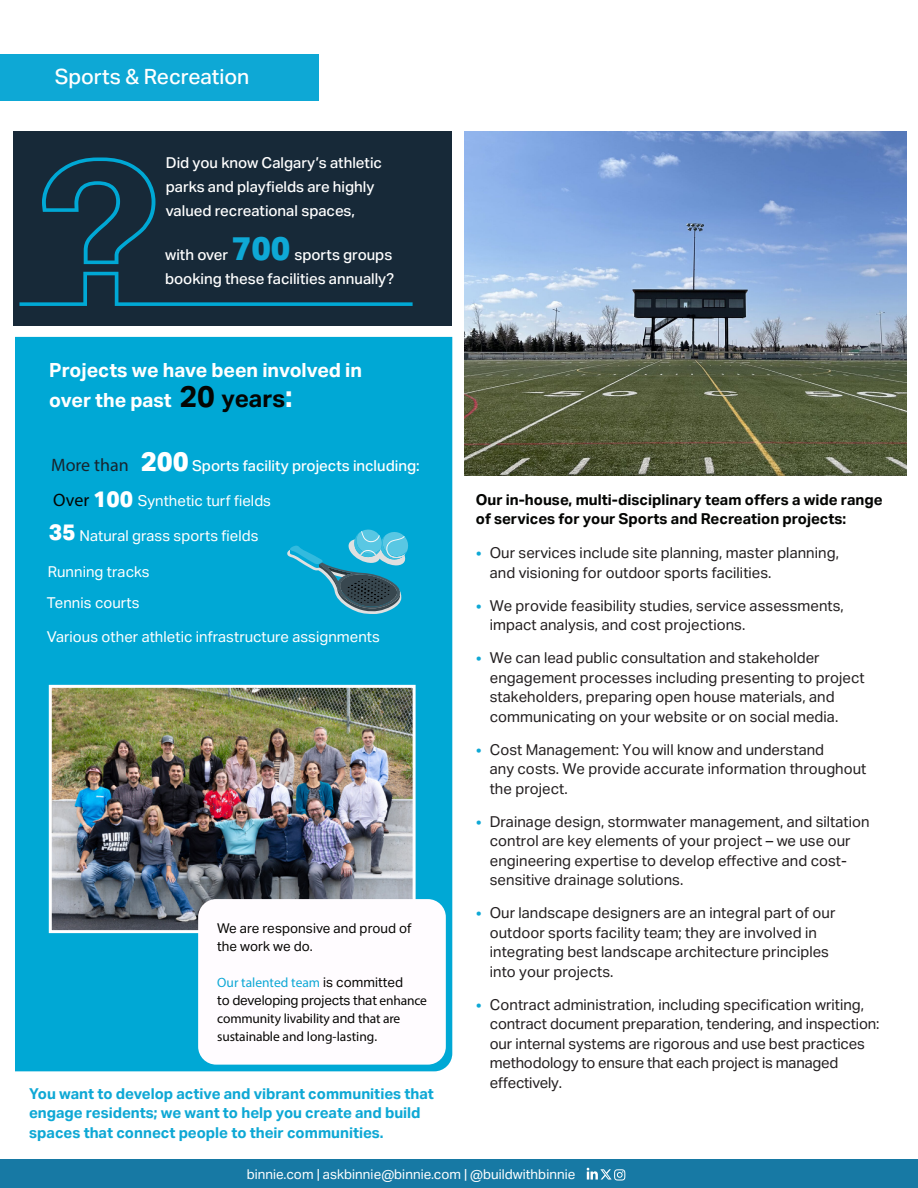
<style>
.page{position:relative;width:918px;height:1188px;background:#fff}
.page>*{position:absolute;margin:0;border:0;box-sizing:border-box;transform-origin:0 0}
.t1{font:800 33px "Aktiv Grotesk";color:#0ea8d5}
.t2{font:800 27px "Aktiv Grotesk";color:#fff}
.t3{font:800 22.5px "Aktiv Grotesk";color:#fff}
.t4{font:500 21px "Aktiv Grotesk";color:#fff}
.t5{font:700 19.5px/30px "Aktiv Grotesk";color:#fff}
.t6{font:18px "Myriad Pro";color:#17242e}
.t7{font:18px "Myriad Pro";color:#040503}
.t8{font:15px/19.5px "Aktiv Grotesk";color:#231f20}
.t9{font:500 15px/24px "Aktiv Grotesk";color:#fff}
.t10{font:700 15px/19.5px "Aktiv Grotesk";color:#0ea8d5}
.t11{font:15px "Aktiv Grotesk";color:#fff}
.t12{font:700 15px/19.5px "Aktiv Grotesk";color:#040503}
.t13{font:13.5px/18px "Myriad Pro";letter-spacing:-.01em;color:#070604}
.t14{font:13.5px "Aktiv Grotesk";color:#fff}
.t15{font:13.5px/18px "Aktiv Grotesk";color:#070604}
.s1{font-size:30px;color:#040503}
.s2{font-size:24px;color:#040503}
.s3{font-size:30px}
.s4{color:#0ea8d5}
.s5{font-family:"Aktiv Grotesk"}
</style>
<div class="page">
<img style="left:464px;top:131px;width:442px;height:345px">
<div style="left:0;top:54px;width:319px;height:47px;background:#0ea8d5"></div>
<div style="left:15px;top:337px;width:437px;height:734px;background:#00a8d5"></div>
<div style="left:14px;top:131px;width:438px;height:195px;background:#172938"></div>
<svg style="left:42px;top:158px;width:113px;height:106px"></svg>
<svg style="left:19px;top:272px;width:394px;height:34px"></svg>
<img style="left:53px;top:689px;width:359px;height:240px">
<div style="left:49px;top:685px;width:367px;height:248px;border:3px solid #fff"></div>
<svg style="left:287px;top:528px;width:123px;height:86px"></svg>
<div style="left:198px;top:899px;width:248px;height:166px;background:#fffcff;border-radius:18px"></div>
<div style="left:0;top:1160px;width:918px;height:28px;background:#1779a4"></div>
<svg style="left:587px;top:1168px;width:38px;height:13px"></svg>
<p class="t4" style="left:55px;top:65px;width:196px">Sports &amp; Recreation</p>
<p class="t9" style="left:166px;top:151px;width:218px">Did you know Calgary’s athletic parks and playfields are highly valued recreational spaces,</p>
<p class="t9" style="left:165px;top:243px;width:65px">with over</p>
<p class="t9" style="left:295px;top:243px;width:99px">sports groups</p>
<p class="t9" style="left:165px;top:267px;width:231px">booking these facilities annually?</p>
<p class="t1" style="left:232px;top:229px;width:60px">700</p>
<p class="t5" style="left:49px;top:356px;width:314px">Projects we have been involved in over the past <span class="s1">20</span> <span class="s2">years</span><span class="s3">:</span></p>
<p class="t6" style="left:51px;top:453px;width:79px">More than</p>
<p class="t2" style="left:141px;top:446px;width:49px">200</p>
<p class="t9" style="left:192px;top:453px;width:229px">Sports facility projects including:</p>
<p class="t7" style="left:53px;top:489px;width:38px">Over</p>
<p class="t3" style="left:93px;top:486px;width:41px">100</p>
<p class="t11" style="left:138px;top:492px;width:135px">Synthetic turf fields</p>
<p class="t3" style="left:49px;top:520px;width:28px">35</p>
<p class="t11" style="left:80px;top:527px;width:181px">Natural grass sports fields</p>
<p class="t11" style="left:48px;top:563px;width:103px">Running tracks</p>
<p class="t11" style="left:47px;top:594px;width:94px">Tennis courts</p>
<p class="t11" style="left:47px;top:628px;width:335px">Various other athletic infrastructure assignments</p>
<p class="t15" style="left:217px;top:920px;width:196px">We are responsive and proud of the work we do.</p>
<p class="t13" style="left:217px;top:974px;width:211px"><span class="s4">Our talented team</span> <span class="s5">is committed<br>to developing projects that</span> enhance community livability <span class="s5">and</span> that are sustainable and long-lasting<span class="s5">.</span></p>
<p class="t10" style="left:29px;top:1084px;width:406px">You want to develop active and vibrant communities that engage residents; we want to help you create and build spaces that connect people to their communities.</p>
<p class="t12" style="left:476px;top:490px;width:408px">Our in-house, multi-disciplinary team offers a wide range of services for your Sports and Recreation projects:</p>
<p class="t8" style="left:490px;top:543px;width:351px;text-indent:-14px"><span class="s4">•</span> Our services include site planning, master planning, and visioning for outdoor sports facilities.</p>
<p class="t8" style="left:490px;top:596px;width:356px;text-indent:-14px"><span class="s4">•</span> We provide feasibility studies, service assessments, impact analysis, and cost projections.</p>
<p class="t8" style="left:490px;top:648px;width:376px;text-indent:-14px"><span class="s4">•</span> We can lead public consultation and stakeholder engagement processes including presenting to project stakeholders, preparing open house materials, and communicating on your website or on social media.</p>
<p class="t8" style="left:490px;top:740px;width:378px;text-indent:-14px"><span class="s4">•</span> Cost Management: You will know and understand<br>any costs. We provide accurate information throughout the project.</p>
<p class="t8" style="left:490px;top:812px;width:381px;text-indent:-14px"><span class="s4">•</span> Drainage design, stormwater management, and siltation control are key elements of your project – we use our engineering expertise to develop effective and cost&shy;sensitive drainage solutions.</p>
<p class="t8" style="left:490px;top:903px;width:347px;text-indent:-14px"><span class="s4">•</span> Our landscape designers are an integral part of our outdoor sports facility team; they are involved in integrating best landscape architecture principles into your projects.</p>
<p class="t8" style="left:490px;top:995px;width:391px;text-indent:-14px"><span class="s4">•</span> Contract administration, including specification writing, contract document preparation, tendering, and inspection: our internal systems are rigorous and use best practices methodology to ensure that each project is managed effectively.</p>
<p class="t14" style="left:247px;top:1166px;width:330px">binnie.com | askbinnie@binnie.com | @buildwithbinnie</p>
</div>
